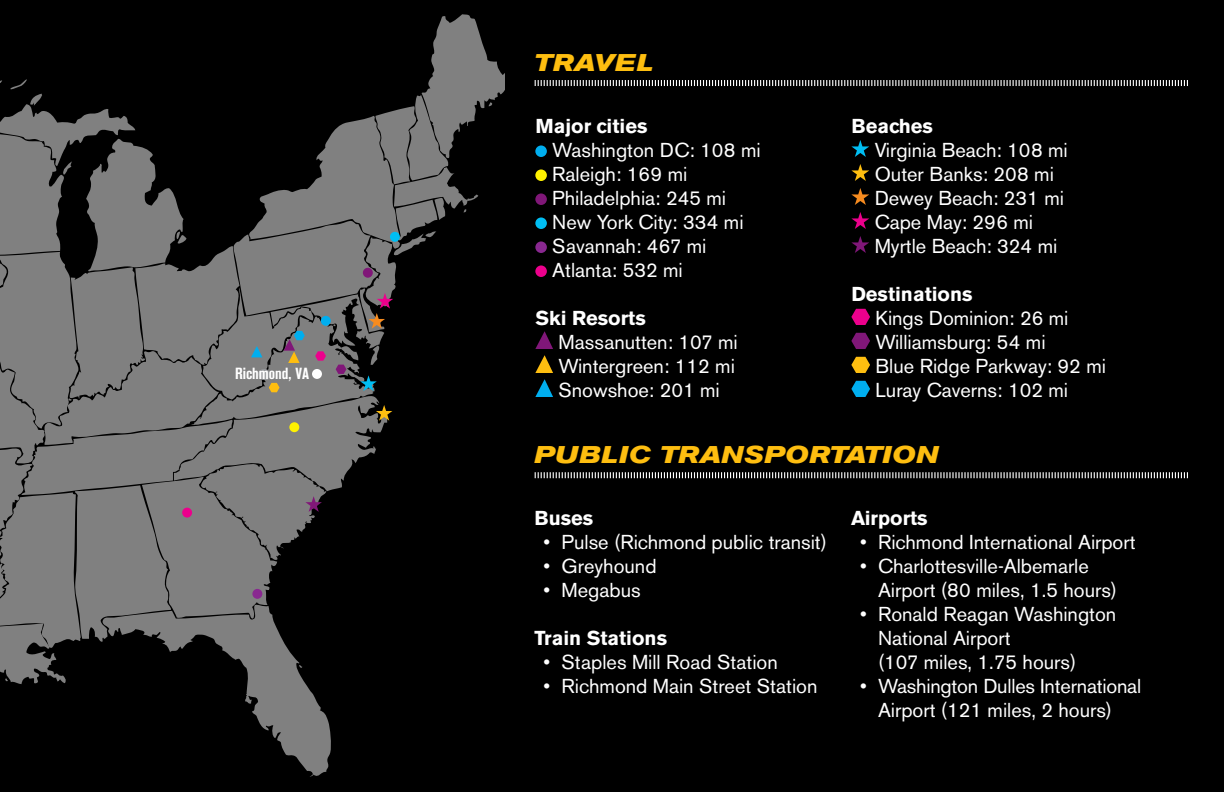
<style>
.page{position:relative;width:1224px;height:792px;background:#000}
.page>*{position:absolute;margin:0;border:0;box-sizing:border-box;transform-origin:0 0}
.t1{font:italic 700 expanded 24px "Akzidenz Grotesk BE";letter-spacing:.02em;color:#febe10}
.t2{font:20px/24px "Akzidenz Grotesk BE";color:#fff}
.t3{font:700 20px "Akzidenz Grotesk BE";color:#fff}
.t4{font:700 condensed 16px "Akzidenz Grotesk BE";color:#fff}
</style>
<div class="page">
<svg style="left:103px;top:684px;width:229px;height:95px;background:#1c1c1c"></svg>
<div style="left:535px;top:145px;width:12px;height:12px;background:#00aeef;border-radius:50%"></div>
<div style="left:535px;top:169px;width:12px;height:12px;background:#fff200;border-radius:50%"></div>
<div style="left:535px;top:193px;width:12px;height:12px;background:#801778;border-radius:50%"></div>
<div style="left:535px;top:217px;width:12px;height:12px;background:#00bef3;border-radius:50%"></div>
<div style="left:535px;top:241px;width:12px;height:12px;background:#892890;border-radius:50%"></div>
<div style="left:535px;top:265px;width:12px;height:12px;background:#ec008c;border-radius:50%"></div>
<svg style="left:535px;top:331px;width:18px;height:18px"></svg>
<svg style="left:535px;top:355px;width:18px;height:18px"></svg>
<svg style="left:535px;top:379px;width:18px;height:18px"></svg>
<svg style="left:851px;top:140px;width:18px;height:17px"></svg>
<svg style="left:851px;top:164px;width:18px;height:17px"></svg>
<svg style="left:851px;top:188px;width:18px;height:17px"></svg>
<svg style="left:851px;top:212px;width:18px;height:17px"></svg>
<svg style="left:851px;top:236px;width:18px;height:17px"></svg>
<svg style="left:851px;top:309px;width:19px;height:16px"></svg>
<svg style="left:851px;top:333px;width:19px;height:16px"></svg>
<svg style="left:851px;top:357px;width:19px;height:16px"></svg>
<svg style="left:851px;top:381px;width:19px;height:16px"></svg>
<svg style="left:534px;top:79px;width:655px;height:8px;background:#474747"></svg>
<svg style="left:534px;top:471px;width:655px;height:8px;background:#474747"></svg>
<svg style="left:0;top:14px;width:504px;height:670px;background:#474747"></svg>
<p class="t4" style="left:235px;top:364px;width:76px">Richmond, VA</p>
<p class="t1" style="left:535px;top:48px;width:121px">TRAVEL</p>
<p class="t3" style="left:535px;top:114px;width:114px">Major cities</p>
<p class="t2" style="left:552px;top:138px;width:210px">Washington DC: 108 mi<br>Raleigh: 169 mi<br>Philadelphia: 245 mi<br>New York City: 334 mi<br>Savannah: 467 mi<br>Atlanta: 532 mi</p>
<p class="t3" style="left:535px;top:306px;width:112px">Ski Resorts</p>
<p class="t2" style="left:559px;top:330px;width:181px">Massanutten: 107 mi<br>Wintergreen: 112 mi<br>Snowshoe: 201 mi</p>
<p class="t3" style="left:851px;top:114px;width:83px">Beaches</p>
<p class="t2" style="left:875px;top:138px;width:194px">Virginia Beach: 108 mi<br>Outer Banks: 208 mi<br>Dewey Beach: 231 mi<br>Cape May: 296 mi<br>Myrtle Beach: 324 mi</p>
<p class="t3" style="left:851px;top:282px;width:123px">Destinations</p>
<p class="t2" style="left:876px;top:306px;width:232px">Kings Dominion: 26 mi<br>Williamsburg: 54 mi<br>Blue Ridge Parkway: 92 mi<br>Luray Caverns: 102 mi</p>
<p class="t1" style="left:535px;top:440px;width:406px">PUBLIC TRANSPORTATION</p>
<p class="t3" style="left:535px;top:507px;width:60px">Buses</p>
<p class="t2" style="left:544px;top:530px;width:285px">• Pulse (Richmond public transit)</p>
<p class="t2" style="left:544px;top:554px;width:114px">• Greyhound</p>
<p class="t2" style="left:544px;top:578px;width:99px">• Megabus</p>
<p class="t3" style="left:535px;top:627px;width:134px">Train Stations</p>
<p class="t2" style="left:544px;top:650px;width:236px">• Staples Mill Road Station</p>
<p class="t2" style="left:544px;top:674px;width:275px">• Richmond Main Street Station</p>
<p class="t3" style="left:851px;top:507px;width:78px">Airports</p>
<p class="t2" style="left:860px;top:530px;width:277px">• Richmond International Airport</p>
<p class="t2" style="left:878px;top:554px;width:241px;text-indent:-18px">• Charlottesville-Albemarle<br>Airport (80 miles, 1.5 hours)</p>
<p class="t2" style="left:878px;top:602px;width:240px;text-indent:-18px">• Ronald Reagan Washington<br>National Airport<br>(107 miles, 1.75 hours)</p>
<p class="t2" style="left:860px;top:674px;width:283px;text-align:center">• Washington Dulles International<br>Airport (121 miles, 2 hours)</p>
</div>
